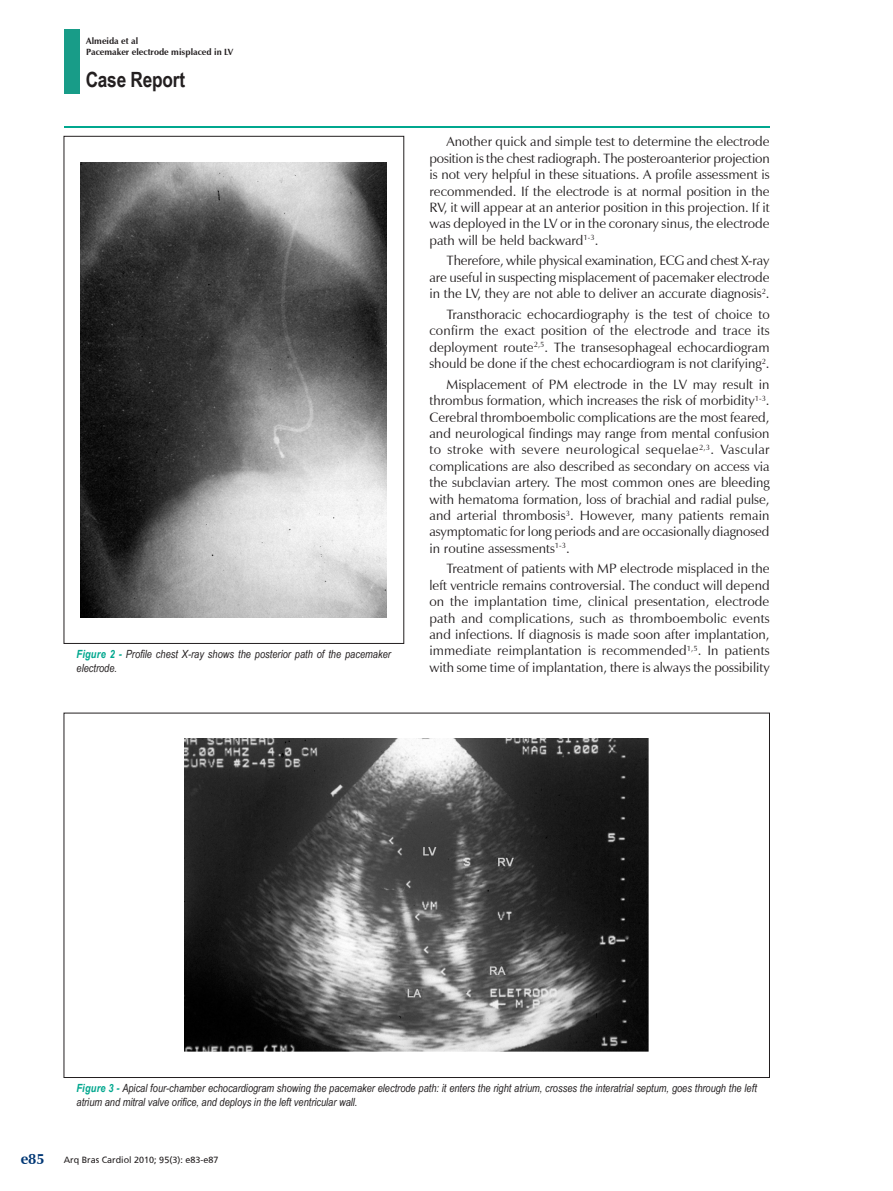
<style>
.page{position:relative;width:893px;height:1191px;background:#fff}
.page>*{position:absolute;margin:0;border:0;box-sizing:border-box;transform-origin:0 0}
.t1{font:700 21px "Arial Narrow";letter-spacing:-.01em;color:#231f20}
.t2{font:700 15px "Zapf Humanist 601 BT";color:#013775}
.Texto{font:13.5px/16.4px "Zapf Humanist 601 BT";color:#231f20;text-align:justify}
._04_FIGURA_ref{font:italic 11.25px/13.5px "Arial Narrow";color:#231f20}
.t3{font:700 9px "Zapf Humanist 601 BT";color:#231f20}
.t4{font:9px "Frutiger";color:#231f20}
.s1{font-weight:700;color:#00a78e}
</style>
<div class="page">
<div style="left:64px;top:29px;width:16px;height:65px;background:#189c88"></div>
<img style="left:81px;top:162px;width:306px;height:455px">
<img style="left:185px;top:739px;width:464px;height:312px">
<hr style="left:64px;top:126px;width:705px;height:2px;background:#00a78e">
<p class="t3" style="left:86px;top:36px;width:53px">Almeida et al</p>
<p class="t3" style="left:86px;top:47px;width:149px">Pacemaker electrode misplaced in LV</p>
<p class="t1" style="left:86px;top:64px;width:101px">Case Report</p>
<p class="_04_FIGURA_ref" style="left:77px;top:647px;width:316px"><span class="s1">Figure 2 -</span> Profile chest X-ray shows the posterior path of the pacemaker electrode.</p>
<p class="Texto" style="left:429px;top:134px;width:342px;text-indent:17px">Another quick and simple test to determine the electrode position is the chest radiograph. The posteroanterior projection is not very helpful in these situations. A profile assessment is recommended. If the electrode is at normal position in the RV, it will appear at an anterior position in this projection. If it was deployed in the LV or in the coronary sinus, the electrode path will be held backward<sup>1-3</sup>.</p>
<p class="Texto" style="left:429px;top:253px;width:342px;text-indent:17px">Therefore, while physical examination, ECG and chest X-ray are useful in suspecting misplacement of pacemaker electrode in the LV, they are not able to deliver an accurate diagnosis<sup>2</sup>.</p>
<p class="Texto" style="left:429px;top:306px;width:342px;text-indent:17px">Transthoracic echocardiography is the test of choice to confirm the exact position of the electrode and trace its deployment route<sup>2,5</sup>. The transesophageal echocardiogram should be done if the chest echocardiogram is not clarifying<sup>2</sup>.</p>
<p class="Texto" style="left:429px;top:376px;width:342px;text-indent:17px">Misplacement of PM electrode in the LV may result in thrombus formation, which increases the risk of morbidity<sup>1-3</sup>.<br>Cerebral thromboembolic complications are the most feared, and neurological findings may range from mental confusion to stroke with severe neurological sequelae<sup>2,3</sup>. Vascular complications are also described as secondary on access via the subclavian artery. The most common ones are bleeding with hematoma formation, loss of brachial and radial pulse, and arterial thrombosis<sup>3</sup>. However, many patients remain asymptomatic for long periods and are occasionally diagnosed in routine assessments<sup>1-3</sup>.</p>
<p class="Texto" style="left:429px;top:560px;width:342px;text-indent:17px">Treatment of patients with MP electrode misplaced in the left ventricle remains controversial. The conduct will depend on the implantation time, clinical presentation, electrode path and complications, such as thromboembolic events and infections. If diagnosis is made soon after implantation, immediate reimplantation is recommended<sup>1,5</sup>. In patients with some time of implantation, there is always the possibility</p>
<p class="t2" style="left:21px;top:1149px;width:26px">e85</p>
<p class="_04_FIGURA_ref" style="left:77px;top:1081px;width:682px"><span class="s1">Figure 3 -</span> Apical four-chamber echocardiogram showing the pacemaker electrode path: it enters the right atrium, crosses the interatrial septum, goes through the left atrium and mitral valve orifice, and deploys in the left ventricular wall.</p>
<p class="t4" style="left:64px;top:1154px;width:156px">Arq Bras Cardiol 2010; 95(3): e83-e87</p>
</div>
